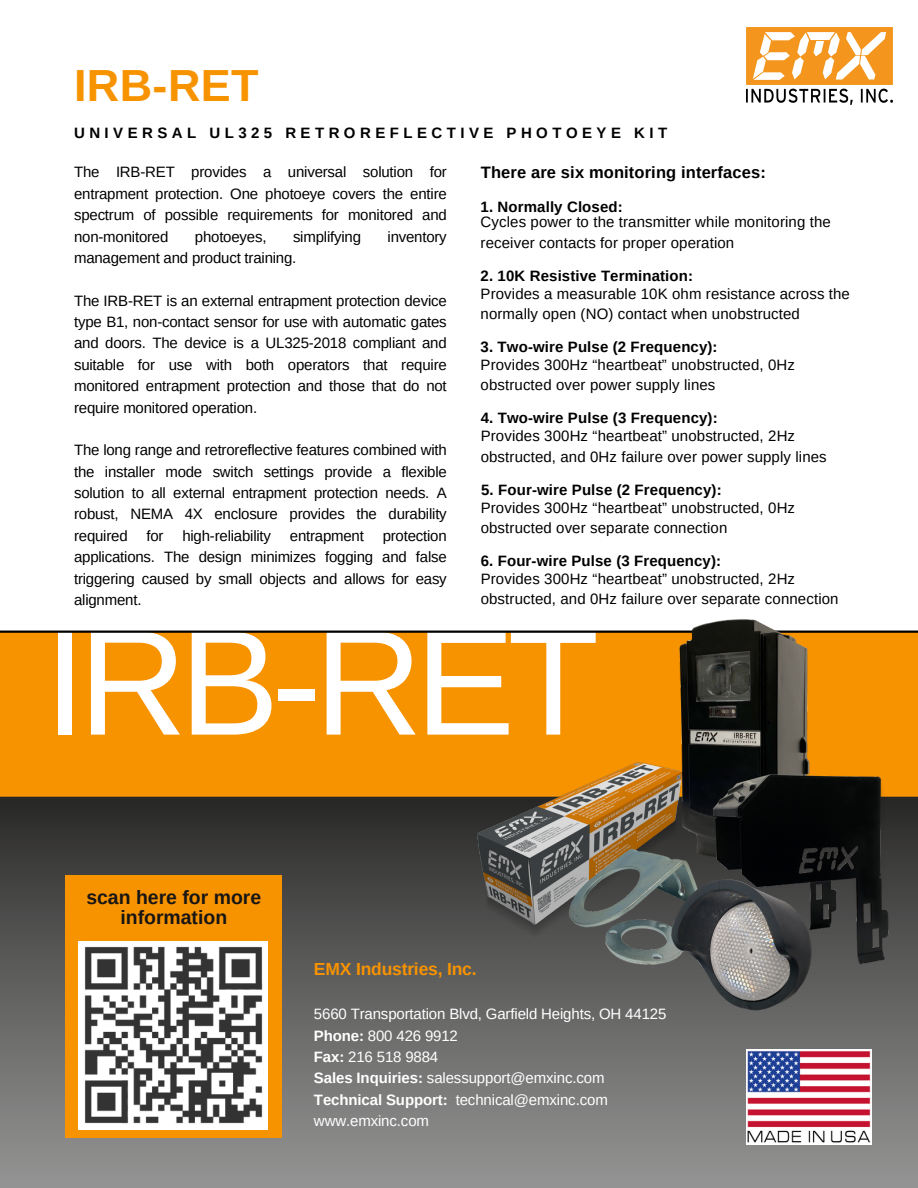
<style>
.page{position:relative;width:918px;height:1188px;background:#fff}
.page>*{position:absolute;margin:0;border:0;box-sizing:border-box;transform-origin:0 0}
.t1{font:149.85px "Arimo";letter-spacing:-.05em;color:#fff}
.t2{font:700 45px "Arimo";letter-spacing:.01em;color:#f89300}
.t3{font:700 22.65px/21.9px "Open Sans";color:#171615;text-align:center}
.t4{font:700 19.5px/19.2px "Arimo";color:#171615;text-align:center}
.t5{font:700 17.55px "Arimo";letter-spacing:-.01em;color:#f89300}
.t6{font:700 16.5px "Arimo";letter-spacing:.01em;color:#000}
.t7{font:15px/21.3px "Arimo";letter-spacing:.01em;color:#000;text-align:justify}
.t8{font:15px "Arimo";letter-spacing:-.01em;color:#fff}
.t9{font:700 15px "Arimo";letter-spacing:.01em;color:#000}
.t10{font:15px "Arimo";letter-spacing:-.015em;color:#000}
.t11{font:700 15px "Arimo";letter-spacing:.3em;color:#000}
.s1{font-weight:700}
</style>
<div class="page">
<img style="left:0;top:633px;width:918px;height:555px">
<div style="left:65px;top:875px;width:217px;height:263px;background:#f89300"></div>
<img style="left:79px;top:941px;width:188px;height:188px">
<img style="left:746px;top:27px;width:147px;height:78px">
<hr style="left:0;top:631px;width:918px;height:2px;background:#000">
<img style="left:476px;top:619px;width:417px;height:406px">
<img style="left:746px;top:1050px;width:125px;height:94px">
<p class="t2" style="left:74px;top:60px;width:186px">IRB-RET</p>
<p class="t11" style="left:74px;top:124px;width:595px">UNIVERSAL UL325 RETROREFLECTIVE PHOTOEYE KIT</p>
<p class="t7" style="left:74px;top:162px;width:374px">The IRB-RET provides a universal solution for entrapment protection. One photoeye covers the entire spectrum of possible requirements for monitored and non-monitored</p>
<p class="t10" style="left:195px;top:228px;width:73px">photoeyes,</p>
<p class="t10" style="left:293px;top:228px;width:70px">simplifying</p>
<p class="t10" style="left:388px;top:228px;width:61px">inventory</p>
<p class="t10" style="left:74px;top:249px;width:224px">management and product training.</p>
<p class="t7" style="left:74px;top:290px;width:374px">The IRB-RET is an external entrapment protection device type B1, non-contact sensor for use with automatic gates and doors. The device is a UL325-2018 compliant and suitable for use with both operators that require monitored entrapment protection and those that do not require monitored operation.</p>
<p class="t7" style="left:74px;top:439px;width:374px">The long range and retroreflective features combined with the installer mode switch settings provide a flexible solution to all external entrapment protection needs. A robust, NEMA 4X enclosure provides the durability required</p>
<p class="t7" style="left:74px;top:525px;width:374px;text-indent:309px">protection applications. The design minimizes fogging and false triggering caused by small objects and allows for easy alignment.</p>
<p class="t7" style="left:146px;top:525px;width:19px">for</p>
<p class="t10" style="left:182px;top:527px;width:90px">high-reliability</p>
<p class="t10" style="left:290px;top:527px;width:76px">entrapment</p>
<p class="t6" style="left:481px;top:163px;width:287px">There are six monitoring interfaces:</p>
<p class="t9" style="left:481px;top:198px;width:144px">1. Normally Closed:</p>
<p class="t7" style="left:481px;top:212px;width:352px;line-height:20.2px">Cycles power to the transmitter while monitoring the receiver contacts for proper operation</p>
<p class="t9" style="left:481px;top:267px;width:214px">2. 10K Resistive Termination:</p>
<p class="t7" style="left:481px;top:283px;width:371px;line-height:20.2px">Provides a measurable 10K ohm resistance across the normally open (NO) contact when unobstructed</p>
<p class="t9" style="left:481px;top:338px;width:239px">3. Two-wire Pulse (2 Frequency):</p>
<p class="t7" style="left:481px;top:354px;width:316px">Provides 300Hz “heartbeat” unobstructed, 0Hz</p>
<p class="t7" style="left:481px;top:374px;width:236px">obstructed over power supply lines</p>
<p class="t9" style="left:481px;top:410px;width:239px">4. Two-wire Pulse (3 Frequency):</p>
<p class="t7" style="left:481px;top:425px;width:316px">Provides 300Hz “heartbeat” unobstructed, 2Hz</p>
<p class="t7" style="left:481px;top:446px;width:348px">obstructed, and 0Hz failure over power supply lines</p>
<p class="t9" style="left:481px;top:481px;width:242px">5. Four-wire Pulse (2 Frequency):</p>
<p class="t7" style="left:481px;top:497px;width:316px">Provides 300Hz “heartbeat” unobstructed, 0Hz</p>
<p class="t7" style="left:481px;top:517px;width:248px">obstructed over separate connection</p>
<p class="t9" style="left:481px;top:552px;width:242px">6. Four-wire Pulse (3 Frequency):</p>
<p class="t7" style="left:481px;top:569px;width:359px;line-height:20.2px">Provides 300Hz “heartbeat” unobstructed, 2Hz obstructed, and 0Hz failure over separate connection</p>
<p class="t1" style="left:45px;top:599px;width:556px">IRB-RET</p>
<p class="t3" style="left:106px;top:883px;width:140px">scan here to contact us</p>
<p class="t4" style="left:86px;top:888px;width:176px">scan here for more information</p>
<p class="t5" style="left:314px;top:959px;width:164px">EMX Industries, Inc.</p>
<p class="t8" style="left:314px;top:1006px;width:354px">5660 Transportation Blvd, Garfield Heights, OH 44125</p>
<p class="t8" style="left:314px;top:1027px;width:146px"><span class="s1">Phone:</span> 800 426 9912</p>
<p class="t8" style="left:314px;top:1048px;width:126px"><span class="s1">Fax:</span> 216 518 9884</p>
<p class="t8" style="left:314px;top:1070px;width:292px"><span class="s1">Sales Inquiries:</span> salessupport@emxinc.com</p>
<p class="t8" style="left:314px;top:1091px;width:295px"><span class="s1">Technical Support:</span> technical@emxinc.com</p>
<p class="t8" style="left:314px;top:1112px;width:117px">www.emxinc.com</p>
</div>
